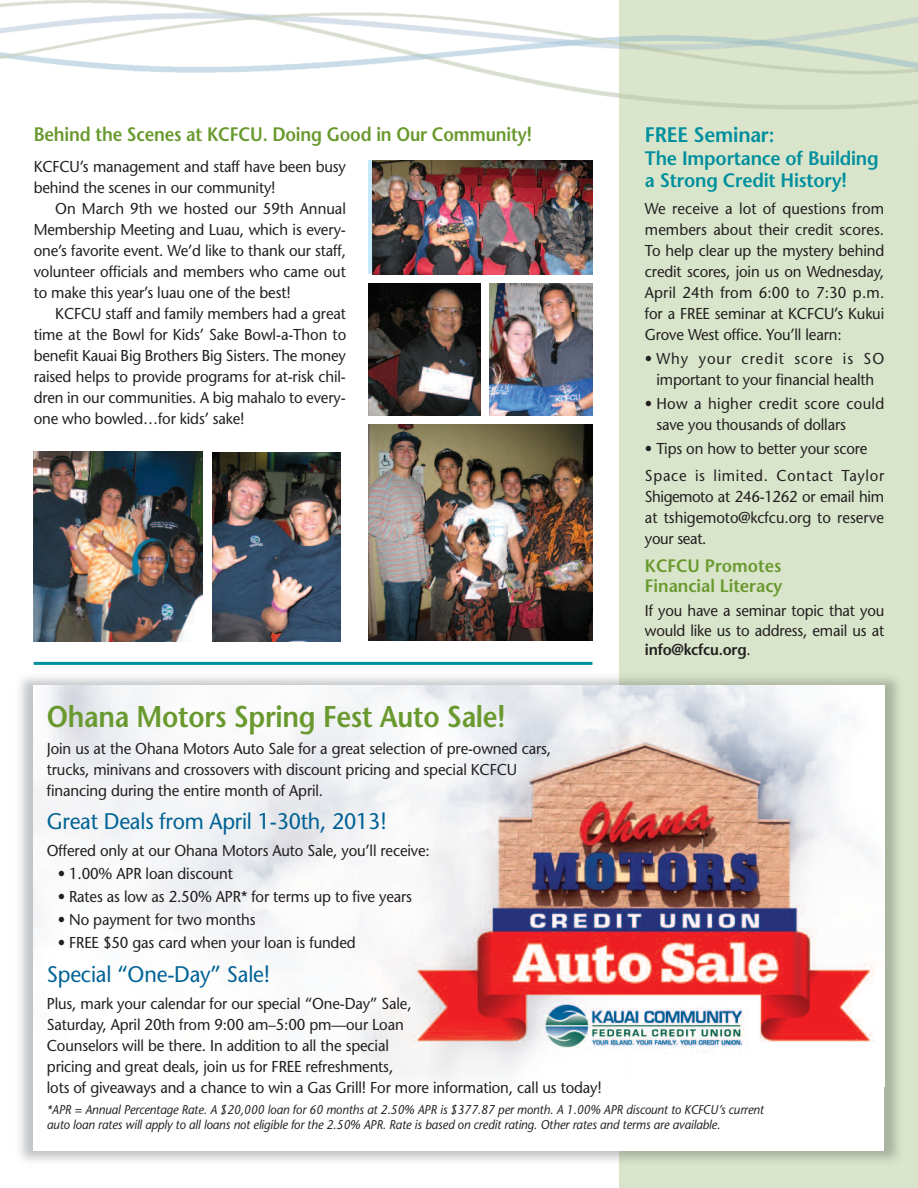
<style>
.page{position:relative;width:918px;height:1188px;background:#fff}
.page>*{position:absolute;margin:0;border:0;box-sizing:border-box;transform-origin:0 0}
.t1{font:600 30px "Stone Sans";letter-spacing:-.01em;color:#69992e;scale:.9 1}
.t2{font:22.5px "Stone Sans";letter-spacing:-.01em;color:#006295;scale:.95 1}
.t3{font:600 21px "Stone Sans";letter-spacing:-.01em;color:#008f9e;scale:.95 1}
.t4{font:600 19.5px "Stone Sans";letter-spacing:-.01em;color:#69992e;scale:.9 1}
.t5{font:600 19.5px/22.5px "Stone Sans";letter-spacing:-.01em;color:#008f9e;scale:.95 1}
.t6{font:600 18px/19.5px "Stone Sans";color:#69992e;scale:.95 1}
.t7{font:15.75px/21px "Stone Sans";letter-spacing:-.01em;color:#231f20;text-align:justify;scale:.95 1}
.t8{font:15.75px/26.4px "Stone Sans";letter-spacing:.045em;color:#231f20;scale:.95 1}
.t9{font:italic 12.75px/15px "Stone Sans";letter-spacing:-.01em;color:#231f20;scale:.95 1}
.s1{font-weight:600}
</style>
<div class="page">
<div style="left:620px;top:0;width:298px;height:1188px;background:#d9e5cb"></div>
<img style="left:20px;top:669px;width:878px;height:501px">
<div style="left:34px;top:686px;width:850px;height:464px;background:#fff"></div>
<img style="left:0;top:0;width:918px;height:140px">
<hr style="left:34px;top:662px;width:558px;height:3px;background:#008f9e">
<img style="left:490px;top:283px;width:102px;height:133px">
<img style="left:213px;top:452px;width:127px;height:189px">
<img style="left:34px;top:451px;width:168px;height:190px">
<img style="left:369px;top:424px;width:224px;height:216px">
<img style="left:369px;top:283px;width:111px;height:133px">
<img style="left:373px;top:161px;width:220px;height:113px">
<img style="left:34px;top:686px;width:841px;height:393px">
<p class="t4" style="left:34px;top:127px;width:555px">Behind the Scenes at KCFCU. Doing Good in Our Community!</p>
<h3 class="t3" style="left:645px;top:127px;width:138px">FREE Seminar:</h3>
<p class="t5" style="left:645px;top:149px;width:248px">The Importance of Building a Strong Credit History!</p>
<p class="t7" style="left:645px;top:199px;width:253px">We receive a lot of questions from members about their credit scores.<br>To help clear up the mystery behind credit scores, join us on Wednesday, April 24th from 6:00 to 7:30 p.m. for a FREE seminar at KCFCU’s Kukui Grove West office. You’ll learn:</p>
<p class="t7" style="left:645px;top:350px;width:253px;text-align:center">• Why your credit score is SO important to your financial health</p>
<p class="t7" style="left:656px;top:395px;width:241px;text-indent:-11px">• How a higher credit score could save you thousands of dollars</p>
<p class="t8" style="left:645px;top:437px;width:253px">• Tips on how to better your score<br>Space is limited. Contact Taylor</p>
<p class="t7" style="left:645px;top:488px;width:253px">Shigemoto at 246-1262 or email him at tshigemoto@kcfcu.org to reserve your seat.</p>
<p class="t6" style="left:645px;top:558px;width:146px">KCFCU Promotes<br>Financial Literacy</p>
<p class="t7" style="left:645px;top:603px;width:253px;line-height:19.5px">If you have a seminar topic that you would like us to address, email us at <span class="s1">info@kcfcu.org</span>.</p>
<p class="t7" style="left:34px;top:158px;width:330px">KCFCU’s management and staff have been busy behind the scenes in our community!</p>
<p class="t7" style="left:34px;top:200px;width:330px;text-indent:22px">On March 9th we hosted our 59th Annual Membership Meeting and Luau, which is every&shy;one’s favorite event. We’d like to thank our staff, volunteer officials and members who came out to make this year’s luau one of the best!</p>
<p class="t7" style="left:34px;top:305px;width:331px;text-indent:22px">KCFCU staff and family members had a great time at the Bowl for Kids’ Sake Bowl-a-Thon to benefit Kauai Big Brothers Big Sisters. The money raised helps to provide programs for at-risk chil&shy;dren in our communities. A big mahalo to every&shy;one who bowled…for kids’ sake!</p>
<h1 class="t1" style="left:47px;top:705px;width:511px">Ohana Motors Spring Fest Auto Sale!</h1>
<p class="t7" style="left:47px;top:739px;width:532px;text-align:left">Join us at the Ohana Motors Auto Sale for a great selection of pre-owned cars, trucks, minivans and crossovers with discount pricing and special KCFCU financing during the entire month of April.</p>
<h2 class="t2" style="left:47px;top:813px;width:359px">Great Deals from April 1-30th, 2013!</h2>
<p class="t7" style="left:47px;top:841px;width:405px">Offered only at our Ohana Motors Auto Sale, you’ll receive:</p>
<p class="t7" style="left:58px;top:865px;width:186px">• 1.00% APR loan discount</p>
<p class="t7" style="left:58px;top:888px;width:374px">• Rates as low as 2.50% APR* for terms up to five years</p>
<p class="t7" style="left:58px;top:911px;width:210px">• No payment for two months</p>
<p class="t7" style="left:58px;top:934px;width:315px">• FREE $50 gas card when your loan is funded</p>
<h2 class="t2" style="left:47px;top:966px;width:237px">Special “One-Day” Sale!</h2>
<p class="t7" style="left:47px;top:994px;width:586px;text-align:left">Plus, mark your calendar for our special “One-Day” Sale,<br>Saturday, April 20th from 9:00 am–5:00 pm—our Loan<br>Counselors will be there. In addition to all the special<br>pricing and great deals, join us for FREE refreshments,<br>lots of giveaways and a chance to win a Gas Grill! For more information, call us today!</p>
<p class="t9" style="left:47px;top:1103px;width:756px">*APR = Annual Percentage Rate. A $20,000 loan for 60 months at 2.50% APR is $377.87 per month. A 1.00% APR discount to KCFCU’s current auto loan rates will apply to all loans not eligible for the 2.50% APR. Rate is based on credit rating. Other rates and terms are available.</p>
</div>
